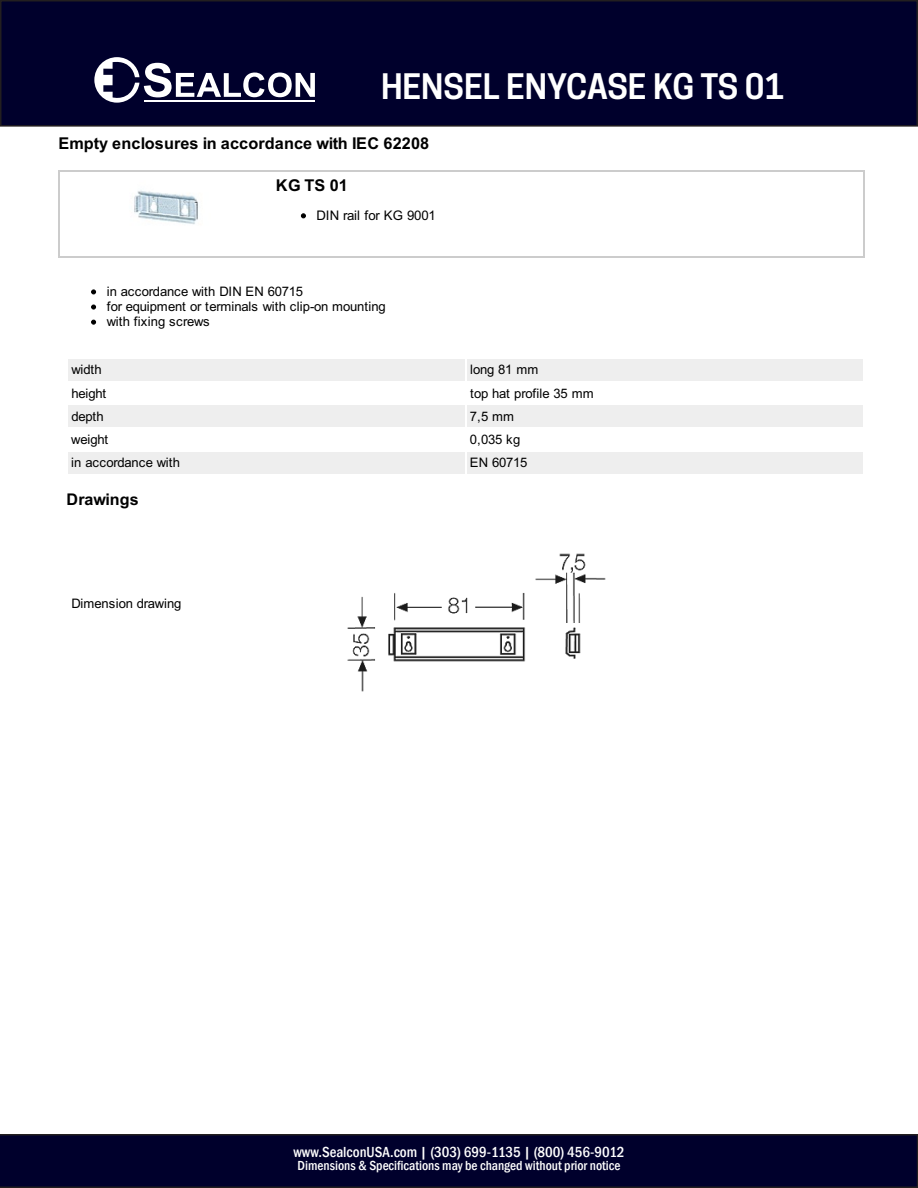
<style>
.page{position:relative;width:918px;height:1188px;background:#fff}
.page>*{position:absolute;margin:0;border:0;box-sizing:border-box;transform-origin:0 0}
.t1{font:italic 600 33px "Cooper Hewitt";color:#fff}
.t2{font:700 16.2px "Arial";letter-spacing:.005em;color:#000}
.t3{font:700 16.05px "Arial";letter-spacing:.005em;color:#000}
.t4{font:500 condensed 15px "Franklin Gothic";color:#fff}
.t5{font:500 condensed 13.5px "Franklin Gothic";color:#fff}
.t6{font:13.2px "Arial";letter-spacing:-.02em;color:#000}
.t7{font:13.05px/15.1px "Arial";letter-spacing:-.02em;color:#000}
.s1{color:#00002c}
</style>
<div class="page">
<div style="left:68px;top:359px;width:397px;height:22px;background:#eee"></div>
<div style="left:467px;top:359px;width:396px;height:22px;background:#eee"></div>
<div style="left:68px;top:406px;width:397px;height:21px;background:#eee"></div>
<div style="left:467px;top:406px;width:396px;height:21px;background:#eee"></div>
<div style="left:68px;top:452px;width:397px;height:21px;background:#eee"></div>
<div style="left:467px;top:452px;width:396px;height:21px;background:#eee"></div>
<svg style="left:91px;top:289px;width:5px;height:5px"></svg>
<svg style="left:91px;top:305px;width:5px;height:5px"></svg>
<svg style="left:91px;top:320px;width:5px;height:5px"></svg>
<img style="left:347px;top:553px;width:259px;height:139px">
<hr style="left:58px;top:170px;width:807px;height:1px;background:#ccc">
<hr style="left:58px;top:257px;width:807px;height:1px;background:#ccc">
<hr style="left:58px;top:170px;width:1px;height:88px;background:#ccc">
<hr style="left:864px;top:170px;width:1px;height:88px;background:#ccc">
<img style="left:134px;top:190px;width:64px;height:35px">
<svg style="left:301px;top:213px;width:5px;height:5px"></svg>
<svg style="left:0;top:1134px;width:918px;height:54px;background:#01012b"></svg>
<div style="left:1px;top:1px;width:916px;height:125px;background:#00002c"></div>
<div style="left:0;top:0;width:918px;height:127px;border:2px solid #231f20"></div>
<svg style="left:94px;top:57px;width:221px;height:46px"></svg>
<p class="t1" style="left:381px;top:67px;width:405px">HENSEL ENYCASE KG TS 01</p>
<p class="t2" style="left:58px;top:137px;width:372px">Empty enclosures in accordance with IEC 62208</p>
<p class="t2" style="left:276px;top:180px;width:74px">KG TS 01</p>
<p class="t6" style="left:317px;top:210px;width:121px">DIN rail for KG 9001</p>
<p class="t7" style="left:107px;top:285px;width:281px">in accordance with DIN EN 60715<br>for equipment or terminals with clip-on mounting with fixing screws</p>
<p class="t7" style="left:71px;top:364px;width:32px">width</p>
<p class="t7" style="left:470px;top:364px;width:70px">long 81 mm</p>
<p class="t7" style="left:71px;top:387px;width:36px">height</p>
<p class="t7" style="left:470px;top:387px;width:125px">top hat profile 35 mm</p>
<p class="t7" style="left:71px;top:410px;width:34px">depth</p>
<p class="t7" style="left:470px;top:410px;width:46px">7,5 mm</p>
<p class="t7" style="left:71px;top:433px;width:38px">weight</p>
<p class="t7" style="left:470px;top:433px;width:52px">0,035 kg</p>
<p class="t7" style="left:71px;top:456px;width:110px">in accordance with</p>
<p class="t7" style="left:470px;top:456px;width:59px">EN 60715</p>
<p class="t3" style="left:66px;top:494px;width:74px">Drawings</p>
<p class="t7" style="left:71px;top:597px;width:111px">Dimension drawing</p>
<p class="t4" style="left:294px;top:1142px;width:333px">www.SealconUSA.com | <span class="s1">(303) 699-1135</span> | (800) 456-9012</p>
<p class="t5" style="left:298px;top:1157px;width:324px">Dimensions &amp; Specifications may be changed without prior notice</p>
</div>
